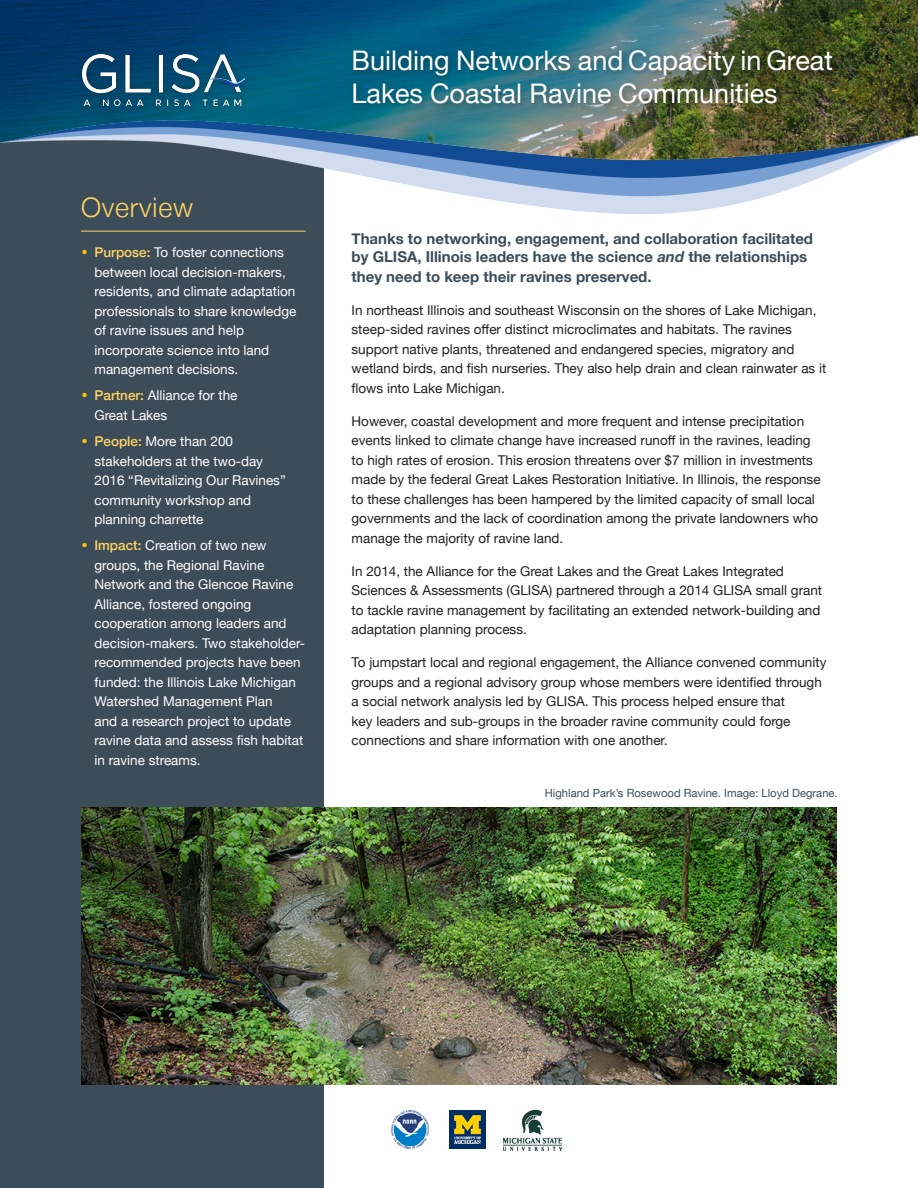
<style>
.page{position:relative;width:918px;height:1188px;background:#fff}
.page>*{position:absolute;margin:0;border:0;box-sizing:border-box;transform-origin:0 0}
.t1{font:27px/33px "Helvetica Neue";color:#fff}
.t2{font:300 27px "Helvetica Neue";letter-spacing:.03em;color:#ffd360}
.subtitle{font:700 15px/18px "Helvetica Neue";color:#3c4c59}
.t3{font:13.5px/19.5px "Helvetica Neue";color:#231f20}
.t4{font:13.5px/19.5px "Helvetica Neue";color:#fff}
.caption-tx{font:11.25px "Helvetica Neue";color:#3c4c59}
.s1{font-size:19.5px;color:#fec200}
.s2{font-weight:500;color:#ffd360}
.s3{font-style:italic}
</style>
<div class="page">
<div style="left:0;top:99px;width:324px;height:1089px;background:#3c4c59"></div>
<img style="left:0;top:0;width:918px;height:78px">
<div style="left:76px;top:48px;width:176px;height:66px;background:#231f20;opacity:.25"></div>
<img style="left:82px;top:55px;width:162px;height:23px">
<div style="left:350px;top:47px;width:489px;height:65px;background:#231f20;opacity:.35"></div>
<hr style="left:81px;top:231px;width:225px;height:1px;background:#ffd360">
<img style="left:504px;top:1109px;width:57px;height:41px">
<img style="left:450px;top:1111px;width:36px;height:38px">
<img style="left:391px;top:1111px;width:38px;height:38px">
<img style="left:81px;top:808px;width:756px;height:276px">
<img style="left:0;top:78px;width:918px;height:136px">
<p class="t2" style="left:81px;top:186px;width:114px">Overview</p>
<p class="t4" style="left:94px;top:243px;width:204px;text-indent:-14px"><span class="s1">•</span> <span class="s2">Purpose:</span> To foster connections between local decision-makers, residents, and climate adaptation professionals to share knowledge of ravine issues and help incorporate science into land management decisions.</p>
<p class="t4" style="left:94px;top:386px;width:145px;text-indent:-14px"><span class="s1">•</span> <span class="s2">Partner:</span> Alliance for the<br>Great Lakes</p>
<p class="t4" style="left:94px;top:432px;width:193px;text-indent:-14px"><span class="s1">•</span> <span class="s2">People:</span> More than 200 stakeholders at the two-day<br>2016 “Revitalizing Our Ravines” community workshop and planning charrette</p>
<p class="t4" style="left:94px;top:536px;width:212px;text-indent:-14px"><span class="s1">•</span> <span class="s2">Impact:</span> Creation of two new groups, the Regional Ravine<br>Network and the Glencoe Ravine<br>Alliance, fostered ongoing cooperation among leaders and decision-makers. Two stakeholder&shy;recommended projects have been funded: the Illinois Lake Michigan<br>Watershed Management Plan<br>and a research project to update ravine data and assess fish habitat in ravine streams.</p>
<p class="t1" style="left:352px;top:46px;width:483px">Building Networks and Capacity in Great<br>Lakes Coastal Ravine Communities</p>
<p class="subtitle" style="left:352px;top:230px;width:463px">Thanks to networking, engagement, and collaboration facilitated by GLISA, Illinois leaders have the science <span class="s3">and</span> the relationships</p>
<p class="subtitle" style="left:352px;top:268px;width:302px">they need to keep their ravines preserved.</p>
<p class="t3" style="left:352px;top:301px;width:476px">In northeast Illinois and southeast Wisconsin on the shores of Lake Michigan, steep-sided ravines offer distinct microclimates and habitats. The ravines support native plants, threatened and endangered species, migratory and wetland birds, and fish nurseries. They also help drain and clean rainwater as it flows into Lake Michigan.</p>
<p class="t3" style="left:352px;top:412px;width:471px">However, coastal development and more frequent and intense precipitation events linked to climate change have increased runoff in the ravines, leading to high rates of erosion. This erosion threatens over $7 million in investments made by the federal Great Lakes Restoration Initiative. In Illinois, the response to these challenges has been hampered by the limited capacity of small local governments and the lack of coordination among the private landowners who manage the majority of ravine land.</p>
<p class="t3" style="left:352px;top:562px;width:472px">In 2014, the Alliance for the Great Lakes and the Great Lakes Integrated Sciences &amp; Assessments (GLISA) partnered through a 2014 GLISA small grant to tackle ravine management by facilitating an extended network-building and adaptation planning process.</p>
<p class="t3" style="left:352px;top:654px;width:476px">To jumpstart local and regional engagement, the Alliance convened community groups and a regional advisory group whose members were identified through a social network analysis led by GLISA. This process helped ensure that<br>key leaders and sub-groups in the broader ravine community could forge connections and share information with one another.</p>
<p class="caption-tx" style="left:545px;top:785px;width:294px">Highland Park’s Rosewood Ravine. Image: Lloyd Degrane.</p>
</div>
